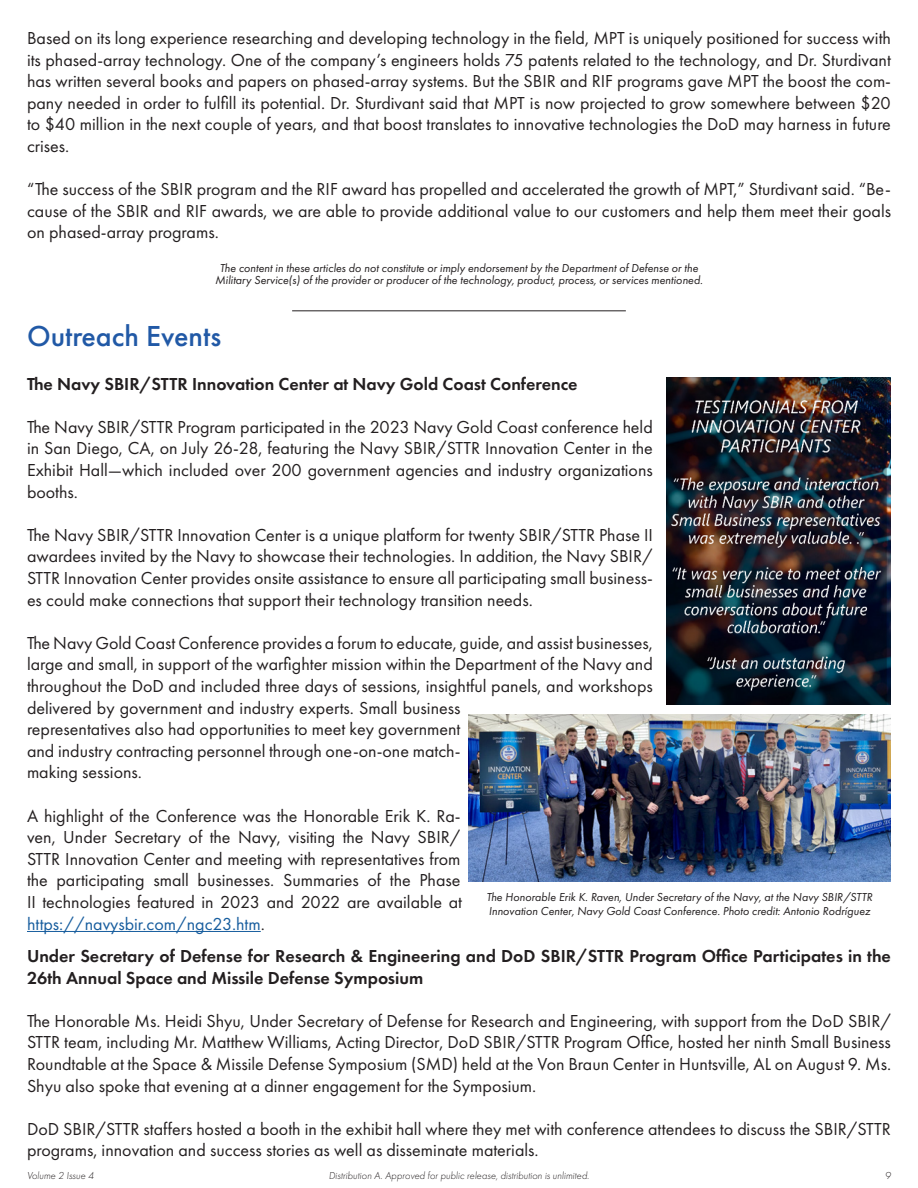
<style>
.page{position:relative;width:918px;height:1188px;background:#fff}
.page>*{position:absolute;margin:0;border:0;box-sizing:border-box;transform-origin:0 0}
.t1{font:500 30px "Futura PT";color:#2159a6}
.t2{font:18px/21.6px "Futura PT";color:#231f20;text-align:justify}
.t3{font:600 18px/21.6px "Futura PT";color:#231f20}
.t4{font:italic 12px/12px "Futura PT";color:#231f20;text-align:center}
.t5{font:italic 300 10.5px "Futura PT";color:#231f20}
.s1{color:#175d9e}
</style>
<div class="page">
<hr style="left:292px;top:310px;width:334px;height:1px;background:#231f20">
<hr style="left:27px;top:931px;width:234px;height:1px;background:#175d9e">
<img style="left:666px;top:378px;width:225px;height:326px">
<img style="left:468px;top:714px;width:423px;height:168px">
<p class="t2" style="left:27px;top:27px;width:866px">Based on its long experience researching and developing technology in the field, MPT is uniquely positioned for success with its phased-array technology. One of the company’s engineers holds 75 patents related to the technology, and Dr. Sturdivant has written several books and papers on phased-array systems. But the SBIR and RIF programs gave MPT the boost the com&shy;pany needed in order to fulfill its potential. Dr. Sturdivant said that MPT is now projected to grow somewhere between $20 to $40 million in the next couple of years, and that boost translates to innovative technologies the DoD may harness in future crises.</p>
<p class="t2" style="left:27px;top:178px;width:866px">“The success of the SBIR program and the RIF award has propelled and accelerated the growth of MPT,” Sturdivant said. “Be&shy;cause of the SBIR and RIF awards, we are able to provide additional value to our customers and help them meet their goals on phased-array programs.</p>
<p class="t4" style="left:215px;top:262px;width:489px">The content in these articles do not constitute or imply endorsement by the Department of Defense or the<br>Military Service(s) of the provider or producer of the technology, product, process, or services mentioned.</p>
<p class="t1" style="left:27px;top:318px;width:196px">Outreach Events</p>
<p class="t3" style="left:27px;top:373px;width:552px">The Navy SBIR/STTR Innovation Center at Navy Gold Coast Conference</p>
<p class="t2" style="left:27px;top:416px;width:627px">The Navy SBIR/STTR Program participated in the 2023 Navy Gold Coast conference held in San Diego, CA, on July 26-28, featuring the Navy SBIR/STTR Innovation Center in the Exhibit Hall—which included over 200 government agencies and industry organizations booths.</p>
<p class="t2" style="left:27px;top:524px;width:627px">The Navy SBIR/STTR Innovation Center is a unique platform for twenty SBIR/STTR Phase II awardees invited by the Navy to showcase their technologies. In addition, the Navy SBIR/ STTR Innovation Center provides onsite assistance to ensure all participating small business&shy;es could make connections that support their technology transition needs.</p>
<p class="t2" style="left:27px;top:632px;width:627px;text-align:left">The Navy Gold Coast Conference provides a forum to educate, guide, and assist businesses, large and small, in support of the warfighter mission within the Department of the Navy and throughout the DoD and included three days of sessions, insightful panels, and workshops delivered by government and industry experts. Small business<br>representatives also had opportunities to meet key government<br>and industry contracting personnel through one-on-one match-<br>making sessions.</p>
<p class="t2" style="left:27px;top:805px;width:437px">A highlight of the Conference was the Honorable Erik K. Ra&shy;ven, Under Secretary of the Navy, visiting the Navy SBIR/ STTR Innovation Center and meeting with representatives from the participating small businesses. Summaries of the Phase II technologies featured in 2023 and 2022 are available at <span class="s1">https://navysbir.com/ngc23.htm</span>.</p>
<p class="t4" style="left:486px;top:890px;width:388px;line-height:14.4px;text-align:left">The Honorable Erik K. Raven, Under Secretary of the Navy, at the Navy SBIR/STTR<br>Innovation Center, Navy Gold Coast Conference. Photo credit: Antonio Rodríguez</p>
<p class="t3" style="left:27px;top:945px;width:866px">Under Secretary of Defense for Research &amp; Engineering and DoD SBIR/STTR Program Office Participates in the<br>26th Annual Space and Missile Defense Symposium</p>
<p class="t2" style="left:27px;top:1010px;width:866px">The Honorable Ms. Heidi Shyu, Under Secretary of Defense for Research and Engineering, with support from the DoD SBIR/ STTR team, including Mr. Matthew Williams, Acting Director, DoD SBIR/STTR Program Office, hosted her ninth Small Business Roundtable at the Space &amp; Missile Defense Symposium (SMD) held at the Von Braun Center in Huntsville, AL on August 9. Ms.<br>Shyu also spoke that evening at a dinner engagement for the Symposium.</p>
<p class="t2" style="left:27px;top:1118px;width:865px">DoD SBIR/STTR staffers hosted a booth in the exhibit hall where they met with conference attendees to discuss the SBIR/STTR programs, innovation and success stories as well as disseminate materials.</p>
<p class="t5" style="left:27px;top:1169px;width:68px">Volume 2 Issue 4</p>
<p class="t5" style="left:329px;top:1169px;width:262px">Distribution A. Approved for public release, distribution is unlimited.</p>
<p class="t5" style="left:885px;top:1169px;width:7px">9</p>
</div>
